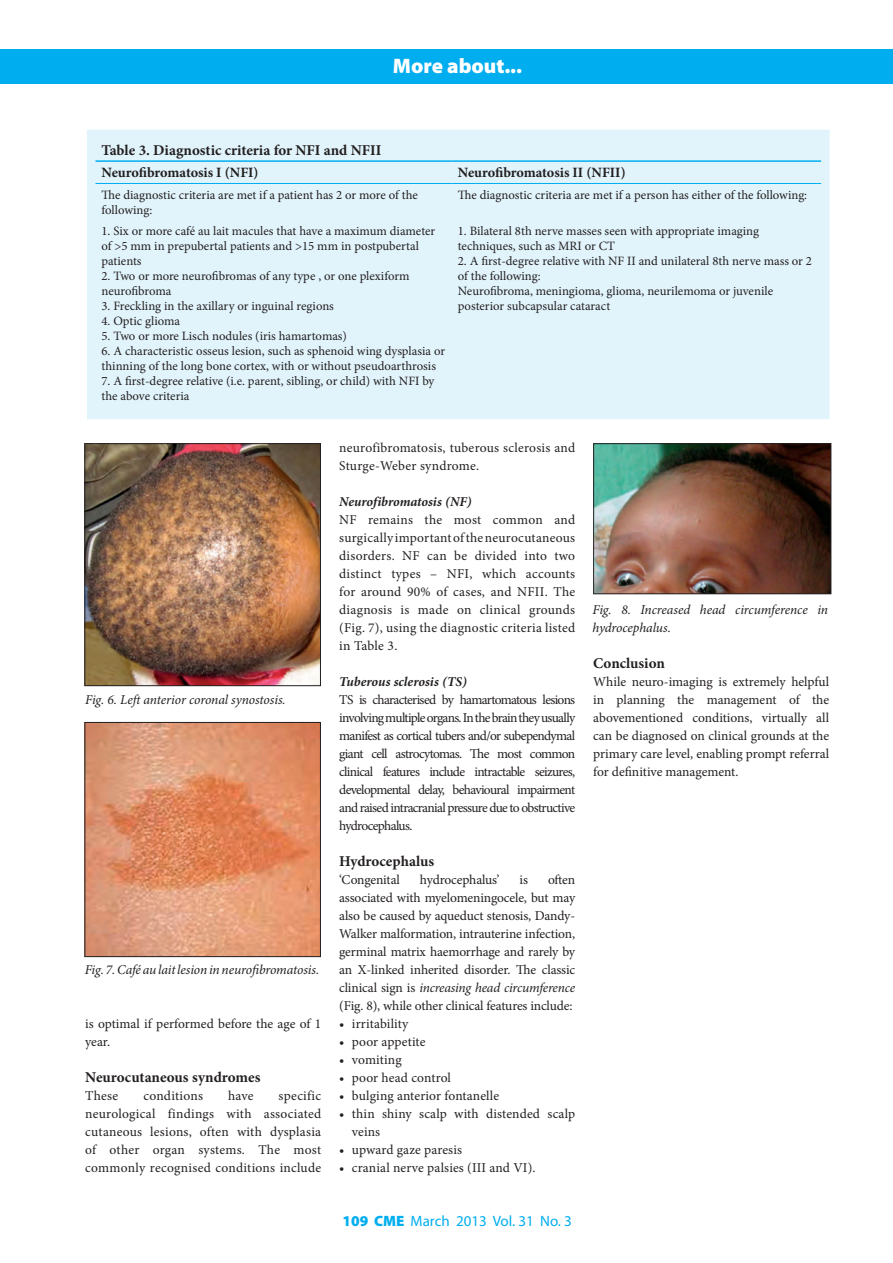
<style>
.page{position:relative;width:893px;height:1263px;background:#fff}
.page>*{position:absolute;margin:0;border:0;box-sizing:border-box;transform-origin:0 0}
.AUTHORS_CV_DETAILS{font:900 21px "Myriad Pro";color:#fff}
.C_HEAD{font:700 15px "Minion Pro";color:#231f20}
.TABLE_HEADING{font:700 15px "Minion Pro";color:#231f20}
.t1{font:15px "Myriad Pro";color:#00aeef}
.TABLE_FIELD_NAME{font:700 14.25px "Minion Pro";letter-spacing:-.005em;color:#231f20}
.TEXT{font:13.5px/18px "Minion Pro";letter-spacing:.005em;color:#231f20;text-align:justify}
.CAPTIONS{font:italic 13.5px/18px "Minion Pro";letter-spacing:-.01em;color:#231f20}
.D_HEAD{font:italic 700 13.5px "Minion Pro";letter-spacing:-.005em;color:#231f20}
.TEXT-2{font:13.5px "Minion Pro";letter-spacing:-.015em;color:#231f20}
.TABLE_TEXT{font:12.75px/15px "Minion Pro";color:#231f20}
.s1{font-style:italic}
.s2{font-weight:900}
</style>
<div class="page">
<div style="left:1px;top:49px;width:892px;height:34px;background:#00aeef"></div>
<img style="left:87px;top:445px;width:232px;height:239px">
<div style="left:85px;top:443px;width:236px;height:243px;border:1px solid #231f20"></div>
<img style="left:87px;top:724px;width:232px;height:231px">
<div style="left:85px;top:722px;width:236px;height:235px;border:1px solid #231f20"></div>
<div style="left:86px;top:129px;width:744px;height:291px;background:#e1f4fc"></div>
<hr style="left:95px;top:183px;width:357px;height:1px;background:#00aeef">
<hr style="left:452px;top:183px;width:369px;height:1px;background:#00aeef">
<hr style="left:95px;top:160px;width:357px;height:2px;background:#00aeef">
<hr style="left:452px;top:160px;width:369px;height:2px;background:#00aeef">
<div style="left:85px;top:128px;width:746px;height:293px;border:2px solid #fff"></div>
<hr style="left:0;top:49px;width:1px;height:34px;background:#00aeef">
<img style="left:595px;top:445px;width:234px;height:147px">
<div style="left:593px;top:443px;width:238px;height:151px;border:1px solid #231f20"></div>
<p class="AUTHORS_CV_DETAILS" style="left:393px;top:54px;width:131px">More about...</p>
<p class="TABLE_HEADING" style="left:101px;top:140px;width:281px">Table 3. Diagnostic criteria for NFI and NFII</p>
<h6 class="TABLE_FIELD_NAME" style="left:101px;top:163px;width:159px">Neurofibromatosis I (NFI)</h6>
<h6 class="TABLE_FIELD_NAME" style="left:458px;top:163px;width:169px">Neurofibromatosis II (NFII)</h6>
<p class="TABLE_TEXT" style="left:101px;top:187px;width:318px">The diagnostic criteria are met if a patient has 2 or more of the following:</p>
<p class="TABLE_TEXT" style="left:458px;top:187px;width:351px">The diagnostic criteria are met if a person has either of the following:</p>
<p class="TABLE_TEXT" style="left:101px;top:223px;width:335px">1. Six or more café au lait macules that have a maximum diameter of &gt;5 mm in prepubertal patients and &gt;15 mm in postpubertal patients</p>
<p class="TABLE_TEXT" style="left:101px;top:268px;width:310px">2. Two or more neurofibromas of any type , or one plexiform neurofibroma</p>
<p class="TABLE_TEXT" style="left:101px;top:298px;width:234px">3. Freckling in the axillary or inguinal regions</p>
<p class="TABLE_TEXT" style="left:101px;top:313px;width:80px">4. Optic glioma</p>
<p class="TABLE_TEXT" style="left:101px;top:328px;width:247px">5. Two or more Lisch nodules (iris hamartomas)</p>
<p class="TABLE_TEXT" style="left:101px;top:343px;width:345px">6. A characteristic osseus lesion, such as sphenoid wing dysplasia or thinning of the long bone cortex, with or without pseudoarthrosis</p>
<p class="TABLE_TEXT" style="left:101px;top:373px;width:334px">7. A first-degree relative (i.e. parent, sibling, or child) with NFI by the above criteria</p>
<p class="TABLE_TEXT" style="left:458px;top:223px;width:303px">1. Bilateral 8th nerve masses seen with appropriate imaging techniques, such as MRI or CT</p>
<p class="TABLE_TEXT" style="left:458px;top:253px;width:356px">2. A first-degree relative with NF II and unilateral 8th nerve mass or 2 of the following:</p>
<p class="TABLE_TEXT" style="left:458px;top:283px;width:317px">Neurofibroma, meningioma, glioma, neurilemoma or juvenile posterior subcapsular cataract</p>
<p class="CAPTIONS" style="left:85px;top:690px;width:202px">Fig. 6. Left anterior coronal synostosis.</p>
<p class="CAPTIONS" style="left:85px;top:960px;width:236px">Fig. 7. Café au lait lesion in neurofibromatosis.</p>
<p class="TEXT" style="left:85px;top:1014px;width:238px">is optimal if performed before the age of 1 year.</p>
<h3 class="C_HEAD" style="left:85px;top:1066px;width:177px">Neurocutaneous syndromes</h3>
<p class="TEXT" style="left:85px;top:1086px;width:35px">These</p>
<p class="TEXT" style="left:143px;top:1086px;width:61px">conditions</p>
<p class="TEXT" style="left:228px;top:1086px;width:27px">have</p>
<p class="TEXT" style="left:85px;top:1086px;width:237px;text-indent:193px">specific neurological findings with associated cutaneous lesions, often with dysplasia of other organ systems. The most commonly recognised conditions include</p>
<p class="TEXT" style="left:339px;top:438px;width:237px">neurofibromatosis, tuberous sclerosis and<br>Sturge-Weber syndrome.</p>
<h4 class="D_HEAD" style="left:339px;top:492px;width:134px">Neurofibromatosis (NF)</h4>
<p class="TEXT" style="left:339px;top:510px;width:237px">NF remains the most common and surgically important of the neurocutaneous disorders. NF can be divided into two distinct types – NFI, which accounts for around 90% of cases, and NFII. The diagnosis is made on clinical grounds (Fig. 7), using the diagnostic criteria listed in Table 3.</p>
<h4 class="D_HEAD" style="left:339px;top:672px;width:129px">Tuberous sclerosis (TS)</h4>
<p class="TEXT" style="left:339px;top:690px;width:237px">TS is characterised by hamartomatous lesions involving multiple organs. In the brain they usually manifest as cortical tubers and/or subependymal giant cell astrocytomas. The most common clinical features include intractable seizures, developmental delay, behavioural impairment and raised intracranial pressure due to obstructive hydrocephalus.</p>
<h3 class="C_HEAD" style="left:339px;top:850px;width:97px">Hydrocephalus</h3>
<p class="TEXT" style="left:339px;top:870px;width:62px">‘Congenital</p>
<p class="TEXT-2" style="left:420px;top:870px;width:81px">hydrocephalus’</p>
<p class="TEXT" style="left:520px;top:870px;width:10px">is</p>
<p class="TEXT" style="left:339px;top:870px;width:237px;text-indent:209px">often associated with myelomeningocele, but may also be caused by aqueduct stenosis, Dandy-Walker malformation, intrauterine infection, germinal matrix haemorrhage and rarely by an X-linked inherited disorder. The classic clinical sign is <span class="s1">increasing head circumference </span>(Fig. 8), while other clinical features include:</p>
<p class="TEXT" style="left:339px;top:1014px;width:71px">• irritability</p>
<p class="TEXT" style="left:339px;top:1032px;width:88px">• poor appetite</p>
<p class="TEXT" style="left:339px;top:1050px;width:64px">• vomiting</p>
<p class="TEXT" style="left:339px;top:1068px;width:113px">• poor head control</p>
<p class="TEXT" style="left:339px;top:1086px;width:161px">• bulging anterior fontanelle</p>
<p class="TEXT" style="left:352px;top:1104px;width:225px;text-indent:-13px">• thin shiny scalp with distended scalp veins</p>
<p class="TEXT" style="left:339px;top:1140px;width:124px">• upward gaze paresis</p>
<p class="TEXT" style="left:339px;top:1158px;width:198px">• cranial nerve palsies (III and VI).</p>
<p class="t1" style="left:342px;top:1211px;width:231px"><span class="s2">109 CME</span> March 2013 Vol. 31 No. 3</p>
<p class="CAPTIONS" style="left:592px;top:600px;width:237px">Fig. 8. Increased head circumference in hydrocephalus.</p>
<h3 class="C_HEAD" style="left:593px;top:652px;width:73px">Conclusion</h3>
<p class="TEXT" style="left:593px;top:672px;width:237px">While neuro-imaging is extremely helpful in planning the management of the abovementioned conditions, virtually all can be diagnosed on clinical grounds at the primary care level, enabling prompt referral for definitive management.</p>
</div>
